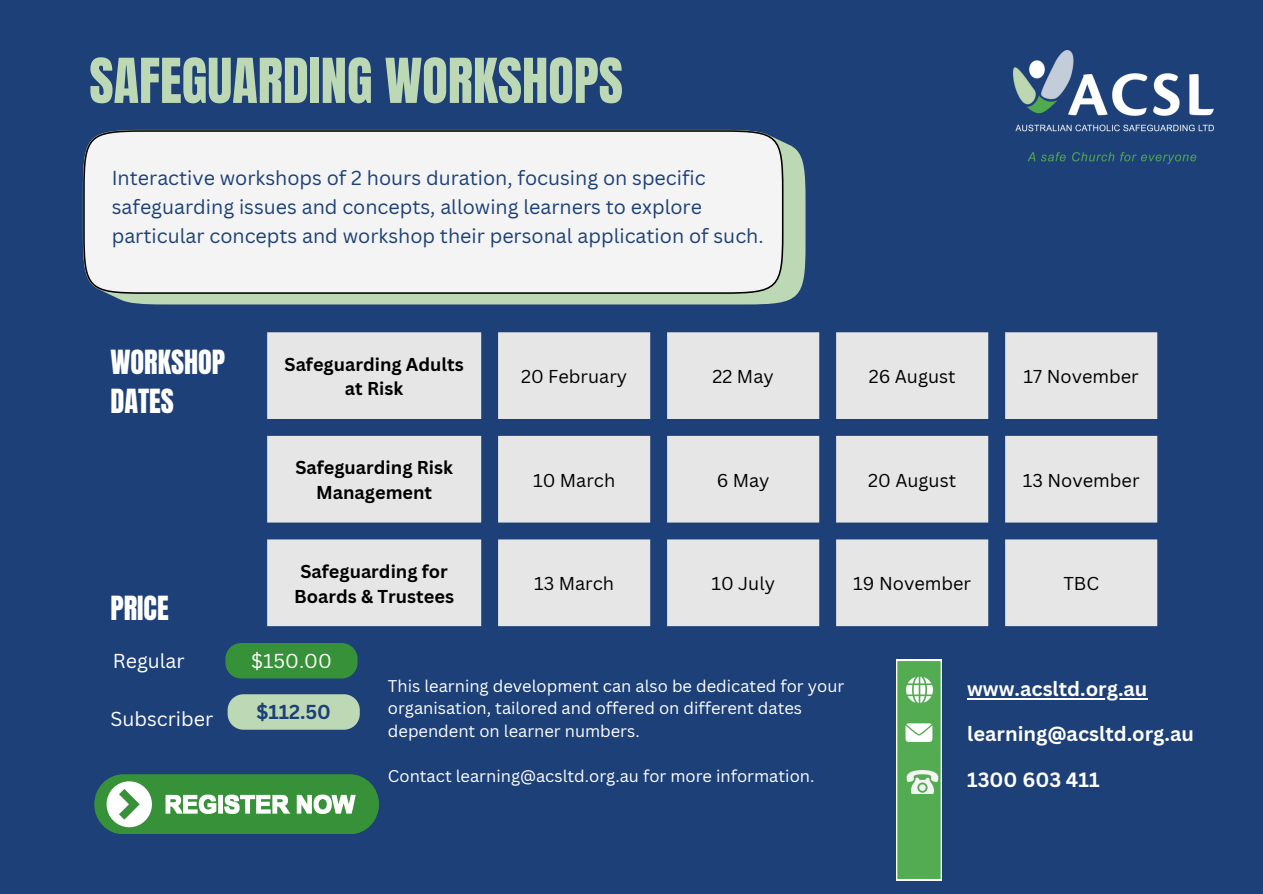
<style>
.page{position:relative;width:1263px;height:894px;background:#fff}
.page>*{position:absolute;margin:0;border:0;box-sizing:border-box;transform-origin:0 0}
.t1{font:52.65px "Anton";color:#bdd8b4}
.t2{font:28.35px/39.3px "Anton";color:#fff}
.t3{font:700 20.1px "Canva Sans";color:#fff}
.t4{font:19.65px/29.2px "Canva Sans";color:#1c4077}
.t5{font:19.65px "Canva Sans";color:#fff}
.t6{font:700 19.65px "Canva Sans";color:#1c4077}
.t7{font:18.15px "Canva Sans";color:#000}
.t8{font:700 18.15px/24.8px "Canva Sans";color:#000;text-align:center}
.t9{font:16.5px/22.5px "Canva Sans";color:#fff}
</style>
<div class="page">
<div style="left:0;top:0;width:1263px;height:893px;background:#1c4077"></div>
<svg style="left:83px;top:130px;width:722px;height:174px;background:#a8c0ad"></svg>
<div style="left:84px;top:131px;width:699px;height:162px;background:#f4f4f4;border-radius:60px"></div>
<div style="left:83px;top:130px;width:700px;height:164px;border:2px solid #000;border-radius:60px"></div>
<div style="left:94px;top:774px;width:285px;height:59px;background:#369138;border-radius:30px"></div>
<div style="left:107px;top:781px;width:45px;height:46px;background:#fff;border-radius:50%"></div>
<svg style="left:119px;top:789px;width:21px;height:30px"></svg>
<svg style="left:166px;top:794px;width:190px;height:19px"></svg>
<div style="left:225px;top:643px;width:133px;height:35px;background:#369138"></div>
<svg style="left:228px;top:694px;width:132px;height:35px;background:#b5d0b0"></svg>
<svg style="left:267px;top:332px;width:890px;height:294px;fill:#e6e6e6"></svg>
<svg style="left:896px;top:659px;width:46px;height:220px;background:#73bb71"></svg>
<hr style="left:967px;top:697px;width:180px;height:2px;background:#fff">
<img style="left:1013px;top:51px;width:200px;height:112px">
<p class="t1" style="left:89px;top:43px;width:535px">SAFEGUARDING WORKSHOPS</p>
<h5 class="t4" style="left:112px;top:162px;width:653px">Interactive workshops of 2 hours duration, focusing on specific safeguarding issues and concepts, allowing learners to explore particular concepts and workshop their personal application of such.</h5>
<h5 class="t2" style="left:110px;top:343px;width:116px">WORKSHOP<br>DATES</h5>
<h1 class="t2" style="left:110px;top:588px;width:60px">PRICE</h1>
<p class="t5" style="left:113px;top:646px;width:73px">Regular</p>
<h2 class="t5" style="left:110px;top:705px;width:104px">Subscriber</h2>
<h2 class="t8" style="left:285px;top:351px;width:181px">Safeguarding Adults at Risk</h2>
<p class="t8" style="left:295px;top:454px;width:159px">Safeguarding Risk<br>Management</p>
<p class="t8" style="left:294px;top:558px;width:161px">Safeguarding for<br>Boards &amp; Trustees</p>
<p class="t7" style="left:521px;top:363px;width:108px">20 February</p>
<p class="t7" style="left:713px;top:363px;width:63px">22 May</p>
<p class="t7" style="left:869px;top:363px;width:88px">26 August</p>
<p class="t7" style="left:1024px;top:363px;width:117px">17 November</p>
<p class="t7" style="left:533px;top:467px;width:84px">10 March</p>
<p class="t7" style="left:717px;top:467px;width:54px">6 May</p>
<p class="t7" style="left:868px;top:467px;width:89px">20 August</p>
<p class="t7" style="left:1023px;top:467px;width:118px">13 November</p>
<p class="t7" style="left:534px;top:570px;width:81px">13 March</p>
<p class="t7" style="left:711px;top:570px;width:65px">10 July</p>
<p class="t7" style="left:853px;top:570px;width:119px">19 November</p>
<p class="t7" style="left:1063px;top:570px;width:37px">TBC</p>
<p class="t5" style="left:251px;top:646px;width:82px">$150.00</p>
<h5 class="t6" style="left:256px;top:697px;width:76px">$112.50</h5>
<h5 class="t9" style="left:388px;top:673px;width:458px">This learning development can also be dedicated for your organisation, tailored and offered on different dates dependent on learner numbers.</h5>
<h4 class="t9" style="left:388px;top:763px;width:428px">Contact learning@acsltd.org.au for more information.</h4>
<p class="t3" style="left:967px;top:674px;width:182px">www.acsltd.org.au</p>
<p class="t3" style="left:967px;top:719px;width:228px">learning@acsltd.org.au</p>
<p class="t3" style="left:967px;top:765px;width:134px">1300 603 411</p>
</div>
